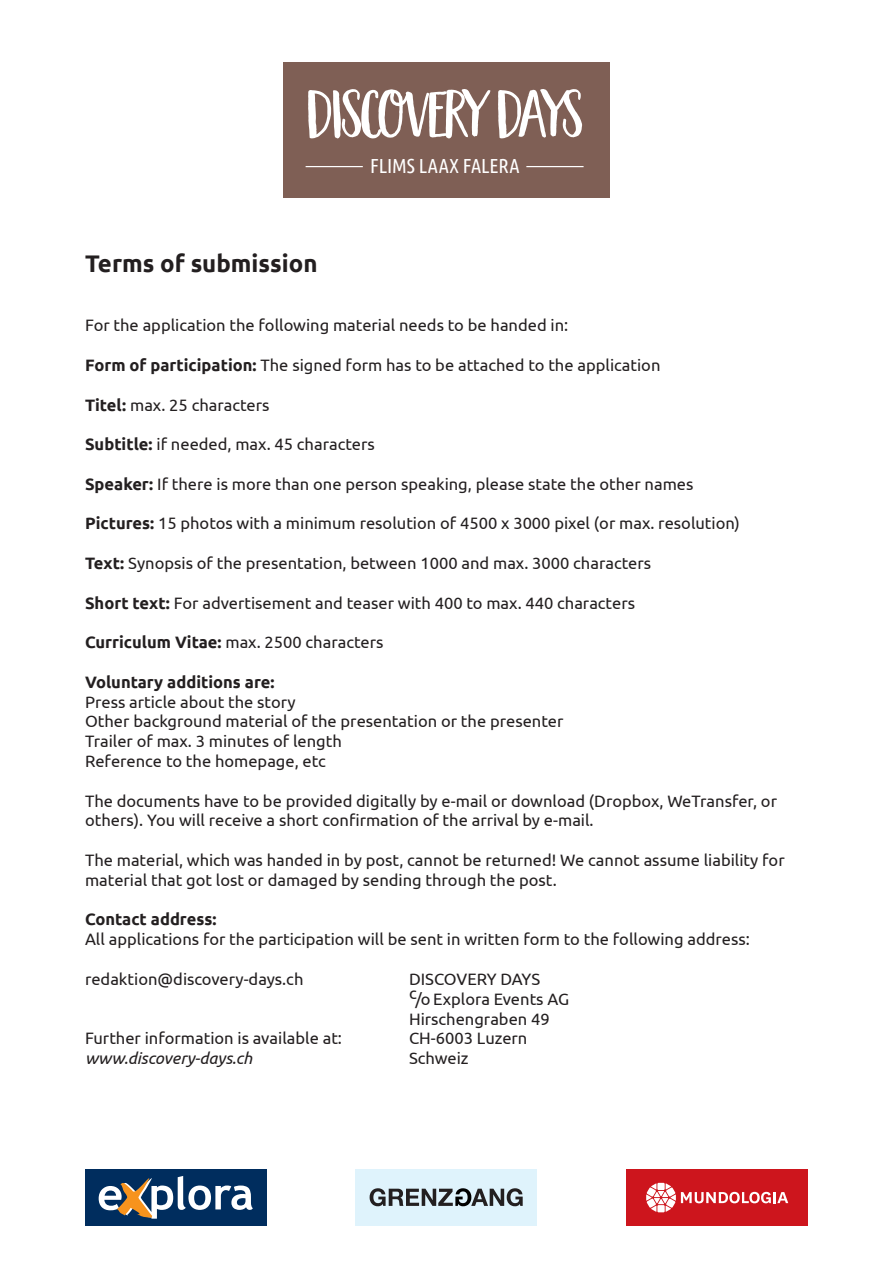
<style>
.page{position:relative;width:893px;height:1263px;background:#fff}
.page>*{position:absolute;margin:0;border:0;box-sizing:border-box;transform-origin:0 0}
.t1{font:62.4px "Garden Grown Caps";letter-spacing:-.03em;color:#fff}
.t2{font:700 24px "Ubuntu";color:#231f20}
.t3{font:20.25px "Ubuntu Condensed";letter-spacing:-.005em;color:#fff}
.t4{font:16.5px/19.8px "Ubuntu";color:#231f20}
.t5{font:700 16.5px "Ubuntu";color:#231f20}
.t6{font:italic 16.5px "Ubuntu";color:#231f20}
.s1{font-weight:700}
</style>
<div class="page">
<div style="left:283px;top:62px;width:327px;height:136px;background:#7f5f55"></div>
<hr style="left:306px;top:166px;width:57px;height:1px;background:#fff">
<hr style="left:526px;top:166px;width:58px;height:1px;background:#fff">
<div style="left:85px;top:1169px;width:181px;height:56px;background:#002d5e"></div>
<svg style="left:99px;top:1176px;width:154px;height:43px"></svg>
<div style="left:626px;top:1169px;width:182px;height:56px;background:#cd151d"></div>
<svg style="left:646px;top:1183px;width:142px;height:29px"></svg>
<div style="left:356px;top:1169px;width:181px;height:56px;background:#dff3fc"></div>
<svg style="left:370px;top:1188px;width:153px;height:18px"></svg>
<p class="t1" style="left:308px;top:79px;width:278px">DISCOVERY DAYS</p>
<p class="t3" style="left:370px;top:153px;width:151px">FLIMS LAAX FALERA</p>
<p class="t2" style="left:85px;top:249px;width:234px">Terms of submission</p>
<p class="t4" style="left:85px;top:315px;width:485px">For the application the following material needs to be handed in:</p>
<p class="t4" style="left:85px;top:355px;width:577px"><span class="s1">Form of participation:</span> The signed form has to be attached to the application</p>
<p class="t4" style="left:85px;top:394px;width:186px"><span class="s1">Titel:</span> max. 25 characters</p>
<p class="t4" style="left:85px;top:434px;width:291px"><span class="s1">Subtitle:</span> if needed, max. 45 characters</p>
<p class="t4" style="left:85px;top:473px;width:610px"><span class="s1">Speaker:</span> If there is more than one person speaking, please state the other names</p>
<p class="t4" style="left:85px;top:513px;width:656px"><span class="s1">Pictures:</span> 15 photos with a minimum resolution of 4500 x 3000 pixel (or max. resolution)</p>
<p class="t4" style="left:85px;top:553px;width:567px"><span class="s1">Text:</span> Synopsis of the presentation, between 1000 and max. 3000 characters</p>
<p class="t4" style="left:85px;top:592px;width:551px"><span class="s1">Short text:</span> For advertisement and teaser with 400 to max. 440 characters</p>
<p class="t4" style="left:85px;top:632px;width:300px"><span class="s1">Curriculum Vitae:</span> max. 2500 characters</p>
<p class="t5" style="left:85px;top:672px;width:191px">Voluntary additions are:</p>
<p class="t4" style="left:85px;top:691px;width:212px">Press article about the story</p>
<p class="t4" style="left:85px;top:711px;width:480px">Other background material of the presentation or the presenter</p>
<p class="t4" style="left:85px;top:731px;width:258px">Trailer of max. 3 minutes of length</p>
<p class="t4" style="left:85px;top:751px;width:242px">Reference to the homepage, etc</p>
<p class="t4" style="left:85px;top:790px;width:693px">The documents have to be provided digitally by e-mail or download (Dropbox, WeTransfer, or others). You will receive a short confirmation of the arrival by e-mail.</p>
<p class="t4" style="left:85px;top:850px;width:701px">The material, which was handed in by post, cannot be returned! We cannot assume liability for material that got lost or damaged by sending through the post.</p>
<p class="t5" style="left:85px;top:909px;width:133px">Contact address:</p>
<p class="t4" style="left:85px;top:929px;width:666px">All applications for the participation will be sent in written form to the following address:</p>
<p class="t4" style="left:85px;top:968px;width:220px">redaktion@discovery-days.ch</p>
<p class="t4" style="left:409px;top:968px;width:133px">DISCOVERY DAYS</p>
<p class="t4" style="left:409px;top:988px;width:162px">c/o Explora Events AG</p>
<p class="t4" style="left:409px;top:1008px;width:142px">Hirschengraben 49</p>
<p class="t4" style="left:85px;top:1028px;width:258px">Further information is available at:</p>
<p class="t4" style="left:409px;top:1028px;width:120px">CH-6003 Luzern</p>
<p class="t6" style="left:85px;top:1048px;width:169px">www.discovery-days.ch</p>
<p class="t4" style="left:409px;top:1048px;width:61px">Schweiz</p>
</div>
